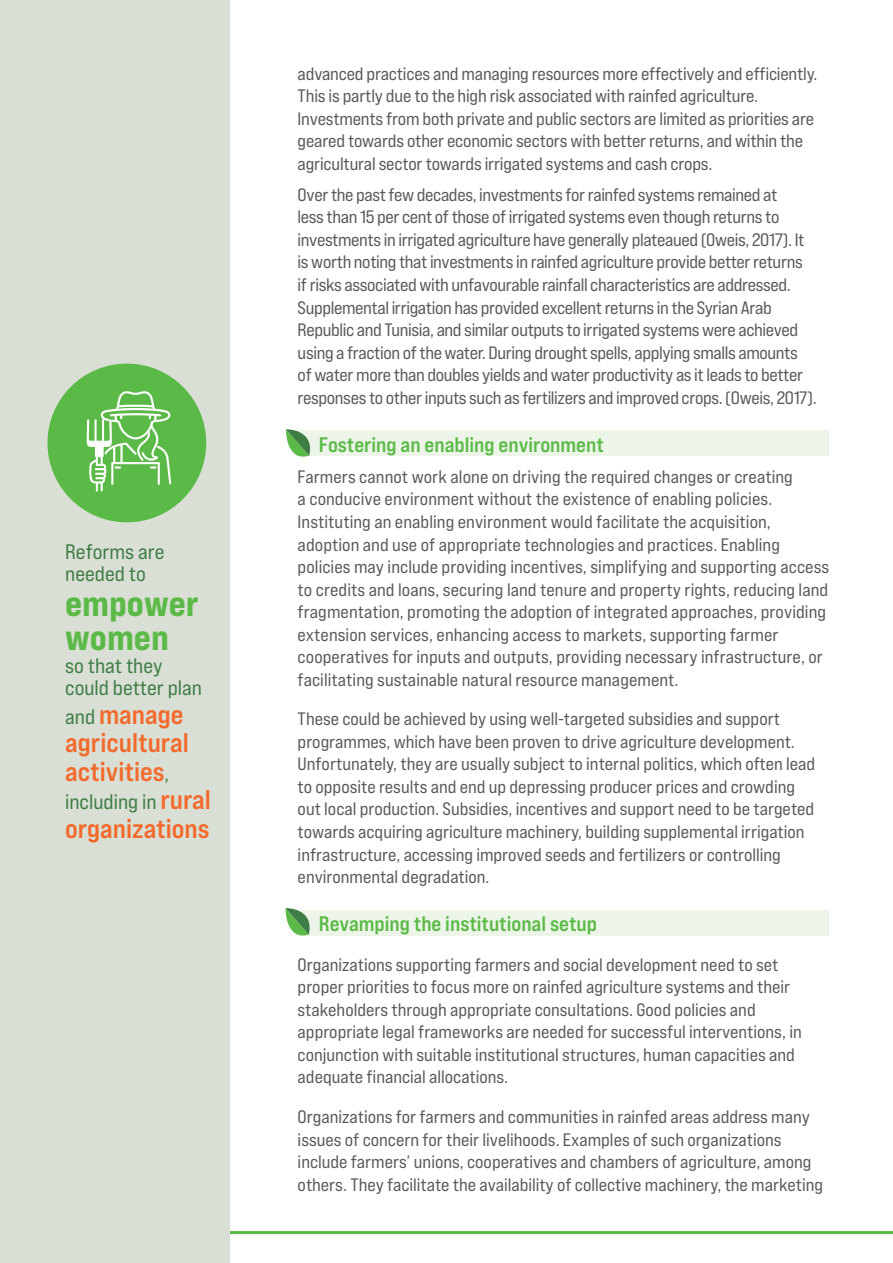
<style>
.page{position:relative;width:893px;height:1263px;background:#fff}
.page>*{position:absolute;margin:0;border:0;box-sizing:border-box;transform-origin:0 0}
.t1{font:36px/34.5px "Bebas Neue Pro Exp Eb";color:#5bba47}
.t2{font:27px/28.5px "Bebas Neue Pro Exp Bd";color:#f36a2c}
.t3{font:21px "Bebas Neue Pro Exp Bd";color:#5bba47}
.t4{font:21px/22.5px "Bebas Neue Pro Exp Rg";color:#3e7d45}
.t5{font:18px/22.5px "Bebas Neue Pro Exp Rg";color:#58595b}
.t6{font:18px/22.5px "Bebas Neue Pro Exp Rg";letter-spacing:-.02em;color:#58595b}
.s1{font-family:"Bebas Neue Pro Exp Rg";font-size:21px;color:#3e7d45}
.s2{font-family:"Bebas Neue Pro Exp Bd";font-size:27px;color:#f36a2c}
</style>
<div class="page">
<hr style="left:93px;top:1231px;width:800px;height:3px;background:#5bba47">
<div style="left:0;top:0;width:230px;height:1263px;background:#d9dfd4"></div>
<div style="left:298px;top:431px;width:531px;height:25px;background:#ecf5e8"></div>
<div style="left:298px;top:910px;width:531px;height:25px;background:#ecf5e8"></div>
<div style="left:47px;top:364px;width:159px;height:158px;background:#5bba47;border-radius:50%"></div>
<svg style="left:286px;top:908px;width:27px;height:28px"></svg>
<svg style="left:87px;top:391px;width:84px;height:100px"></svg>
<svg style="left:286px;top:429px;width:28px;height:28px"></svg>
<p class="t4" style="left:65px;top:540px;width:101px">Reforms are needed to</p>
<h1 class="t1" style="left:65px;top:585px;width:135px">empower women</h1>
<p class="t4" style="left:65px;top:654px;width:138px">so that they could better plan</p>
<h2 class="t2" style="left:65px;top:700px;width:125px"><span class="s1">and</span> manage agricultural activities<span class="s1">,</span></h2>
<p class="t4" style="left:65px;top:790px;width:147px">including in <span class="s2">rural</span></p>
<h2 class="t2" style="left:65px;top:814px;width:146px">organizations</h2>
<p class="t5" style="left:298px;top:62px;width:521px">advanced practices and managing resources more effectively and efficiently.<br>This is partly due to the high risk associated with rainfed agriculture.<br>Investments from both private and public sectors are limited as priorities are geared towards other economic sectors with better returns, and within the agricultural sector towards irrigated systems and cash crops.</p>
<p class="t6" style="left:298px;top:183px;width:520px">Over the past few decades, investments for rainfed systems remained at<br>less than 15 per cent of those of irrigated systems even though returns to investments in irrigated agriculture have generally plateaued (Oweis, 2017). It is worth noting that investments in rainfed agriculture provide better returns if risks associated with unfavourable rainfall characteristics are addressed.<br>Supplemental irrigation has provided excellent returns in the Syrian Arab Republic and Tunisia, and similar outputs to irrigated systems were achieved using a fraction of the water. During drought spells, applying smalls amounts<br>of water more than doubles yields and water productivity as it leads to better responses to other inputs such as fertilizers and improved crops. (Oweis, 2017).</p>
<p class="t3" style="left:319px;top:431px;width:286px">Fostering an enabling environment</p>
<p class="t5" style="left:298px;top:465px;width:533px">Farmers cannot work alone on driving the required changes or creating<br>a conducive environment without the existence of enabling policies.<br>Instituting an enabling environment would facilitate the acquisition, adoption and use of appropriate technologies and practices. Enabling policies may include providing incentives, simplifying and supporting access to credits and loans, securing land tenure and property rights, reducing land fragmentation, promoting the adoption of integrated approaches, providing extension services, enhancing access to markets, supporting farmer cooperatives for inputs and outputs, providing necessary infrastructure, or facilitating sustainable natural resource management.</p>
<p class="t5" style="left:298px;top:707px;width:519px">These could be achieved by using well-targeted subsidies and support programmes, which have been proven to drive agriculture development.<br>Unfortunately, they are usually subject to internal politics, which often lead to opposite results and end up depressing producer prices and crowding out local production. Subsidies, incentives and support need to be targeted towards acquiring agriculture machinery, building supplemental irrigation infrastructure, accessing improved seeds and fertilizers or controlling environmental degradation.</p>
<p class="t3" style="left:319px;top:911px;width:280px">Revamping the institutional setup</p>
<p class="t5" style="left:298px;top:953px;width:506px">Organizations supporting farmers and social development need to set proper priorities to focus more on rainfed agriculture systems and their stakeholders through appropriate consultations. Good policies and appropriate legal frameworks are needed for successful interventions, in conjunction with suitable institutional structures, human capacities and adequate financial allocations.</p>
<p class="t5" style="left:298px;top:1105px;width:527px">Organizations for farmers and communities in rainfed areas address many issues of concern for their livelihoods. Examples of such organizations include farmers’ unions, cooperatives and chambers of agriculture, among others. They facilitate the availability of collective machinery, the marketing</p>
</div>
